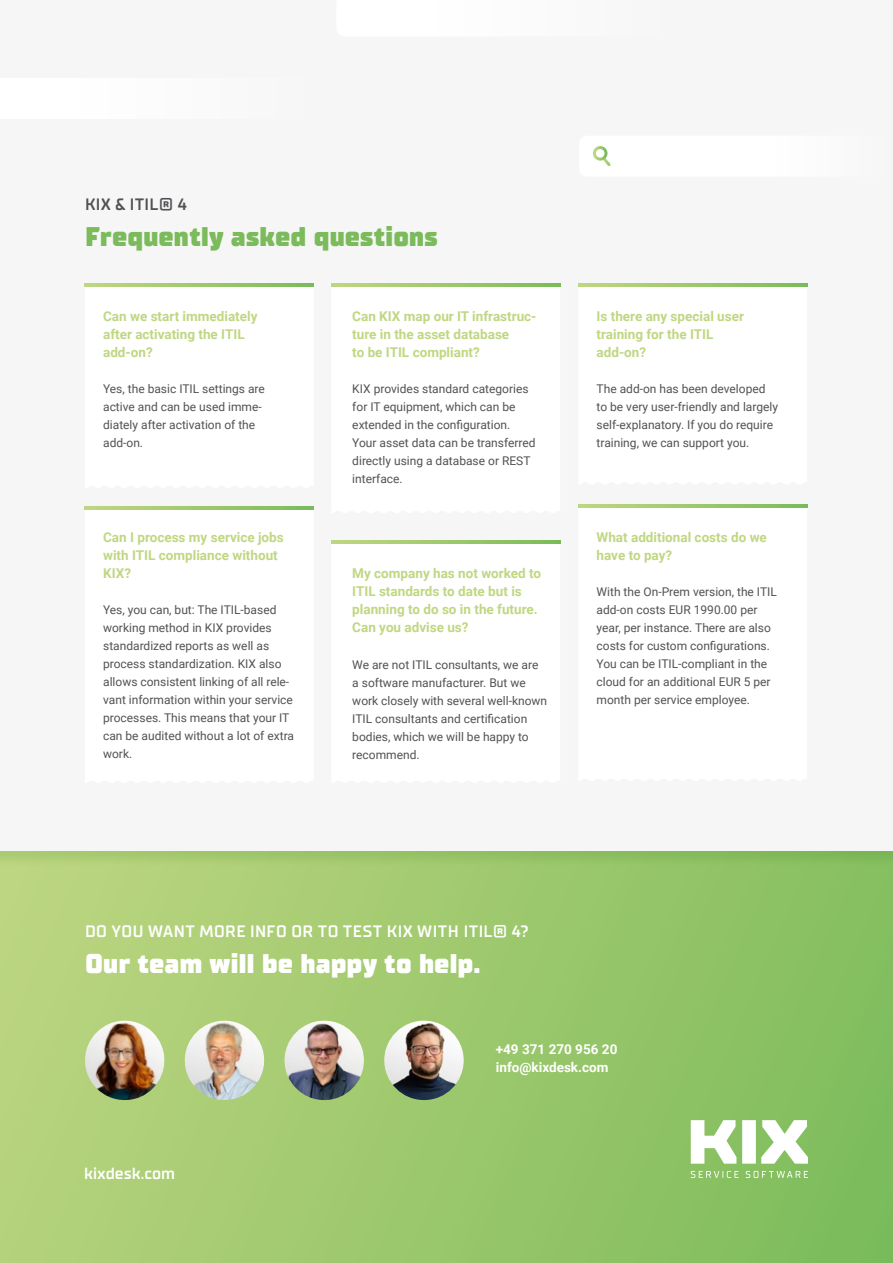
<style>
.page{position:relative;width:893px;height:1263px;background:#fff}
.page>*{position:absolute;margin:0;border:0;box-sizing:border-box;transform-origin:0 0}
.t1{font:900 27px "TT Supermolot Neue";letter-spacing:-.005em;color:#fff}
.t2{font:900 27px "TT Supermolot Neue";color:#7bbb5b}
.t3{font:600 16.5px "TT Supermolot Neue";letter-spacing:.025em;color:#fff}
.t4{font:600 16.5px "TT Supermolot Neue";letter-spacing:.04em;color:#525155}
.t5{font:700 13.5px/18px "Roboto";color:#c0d782}
.t6{font:700 13.5px/18px "Roboto";color:#fff}
.t7{font:12px/18px "Roboto";color:#525155}
</style>
<div class="page">
<div style="left:0;top:0;width:893px;height:873px;background:#f6f6f6"></div>
<div style="left:0;top:841px;width:893px;height:422px;background:#7bbb5b;opacity:.2"></div>
<svg style="left:85px;top:284px;width:229px;height:3px"></svg>
<svg style="left:85px;top:507px;width:229px;height:3px"></svg>
<svg style="left:331px;top:284px;width:229px;height:3px"></svg>
<svg style="left:331px;top:541px;width:229px;height:3px"></svg>
<svg style="left:578px;top:284px;width:229px;height:3px"></svg>
<svg style="left:578px;top:504px;width:229px;height:3px"></svg>
<svg style="left:691px;top:1120px;width:117px;height:58px"></svg>
<div style="left:593px;top:146px;width:14px;height:15px;border:3px solid #fff;border-radius:50%"></div>
<img style="left:85px;top:1021px;width:79px;height:79px;border-radius:40px">
<img style="left:185px;top:1021px;width:79px;height:79px;border-radius:40px">
<img style="left:285px;top:1021px;width:79px;height:79px;border-radius:40px">
<img style="left:384px;top:1021px;width:80px;height:79px;border-radius:40px">
<h2 class="t4" style="left:85px;top:194px;width:103px">KIX &amp; ITIL® 4</h2>
<h1 class="t2" style="left:85px;top:220px;width:354px">Frequently asked questions</h1>
<p class="t5" style="left:103px;top:307px;width:156px">Can we start immediately after activating the ITIL add-on?</p>
<p class="t7" style="left:103px;top:379px;width:163px">Yes, the basic ITIL settings are active and can be used imme&shy;diately after activation of the add-on.</p>
<p class="t5" style="left:103px;top:528px;width:182px">Can I process my service jobs with ITIL compliance without<br>KIX?</p>
<p class="t7" style="left:103px;top:600px;width:192px">Yes, you can, but: The ITIL-based working method in KIX provides standardized reports as well as process standardization. KIX also allows consistent linking of all rele&shy;vant information within your service processes. This means that your IT can be audited without a lot of extra work.</p>
<p class="t5" style="left:352px;top:307px;width:186px">Can KIX map our IT infrastruc&shy;ture in the asset database<br>to be ITIL compliant?</p>
<p class="t7" style="left:352px;top:379px;width:185px">KIX provides standard categories for IT equipment, which can be extended in the configuration.<br>Your asset data can be transferred directly using a database or REST interface.</p>
<p class="t5" style="left:352px;top:564px;width:190px">My company has not worked to<br>ITIL standards to date but is planning to do so in the future.<br>Can you advise us?</p>
<p class="t7" style="left:352px;top:655px;width:196px">We are not ITIL consultants, we are a software manufacturer. But we work closely with several well-known<br>ITIL consultants and certification bodies, which we will be happy to recommend.</p>
<p class="t5" style="left:597px;top:307px;width:149px">Is there any special user training for the ITIL add-on?</p>
<p class="t7" style="left:597px;top:379px;width:183px">The add-on has been developed to be very user-friendly and largely self-explanatory. If you do require training, we can support you.</p>
<p class="t5" style="left:597px;top:528px;width:172px">What additional costs do we have to pay?</p>
<p class="t7" style="left:597px;top:582px;width:182px">With the On-Prem version, the ITIL add-on costs EUR 1990.00 per year, per instance. There are also costs for custom configurations.<br>You can be ITIL-compliant in the cloud for an additional EUR 5 per month per service employee.</p>
<h2 class="t3" style="left:85px;top:921px;width:445px">DO YOU WANT MORE INFO OR TO TEST KIX WITH ITIL® 4?</h2>
<h1 class="t1" style="left:85px;top:947px;width:397px">Our team will be happy to help.</h1>
<h2 class="t3" style="left:84px;top:1164px;width:92px">kixdesk.com</h2>
<p class="t6" style="left:496px;top:1040px;width:123px">+49 371 270 956 20 info@kixdesk.com</p>
</div>
